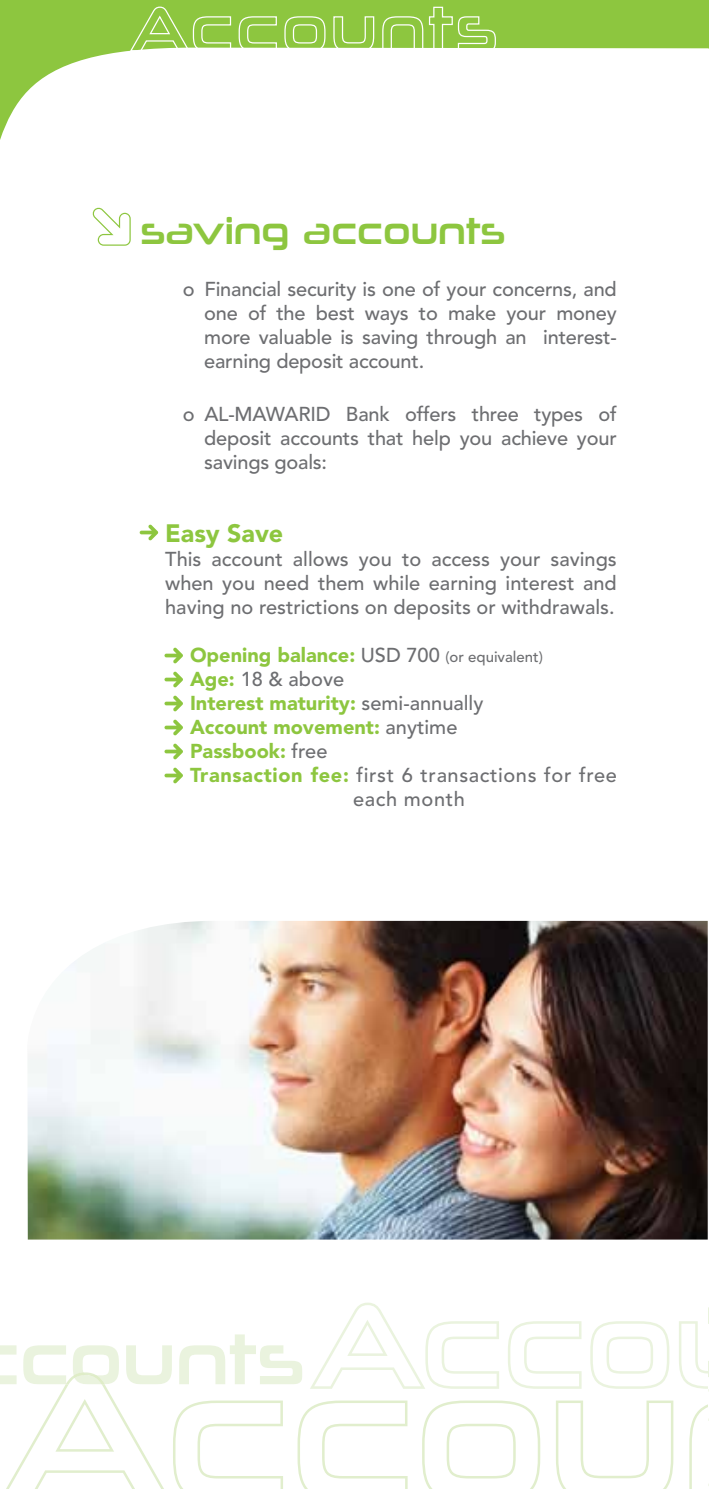
<style>
.page{position:relative;width:709px;height:1489px;background:#fff}
.page>*{position:absolute;margin:0;border:0;box-sizing:border-box;transform-origin:0 0}
.t1{font:37.5px "Neuropolitical Rg";color:#8dc63f;scale:.91 1}
.t2{font:900 25px "Avenir";color:#8dc63f}
.t3{font:500 20px/24px "Avenir";letter-spacing:-.01em;color:#6d6e71;text-align:justify}
.t4{font:900 20px "Avenir";color:#8dc63f}
.t5{font:500 20px "Avenir";letter-spacing:.03em;color:#6d6e71}
.s1{font-weight:500;color:#6d6e71}
.s2{font-weight:500;font-size:15px;color:#6d6e71}
.s3{font-weight:900;color:#8dc63f}
</style>
<div class="page">
<svg style="left:0;top:0;width:708px;height:140px"></svg>
<svg style="left:708px;top:0;width:1px;height:49px"></svg>
<svg style="left:129px;top:6px;width:103px;height:46px;background:#a0cf60"></svg>
<svg style="left:238px;top:16px;width:39px;height:36px"></svg>
<svg style="left:284px;top:16px;width:42px;height:36px;background:#a9d46f"></svg>
<svg style="left:333px;top:16px;width:42px;height:36px"></svg>
<svg style="left:381px;top:6px;width:115px;height:46px;background:#a2d063"></svg>
<svg style="left:7px;top:1384px;width:303px;height:104px"></svg>
<svg style="left:0;top:1345px;width:17px;height:39px"></svg>
<svg style="left:126px;top:1345px;width:46px;height:39px"></svg>
<svg style="left:179px;top:1334px;width:123px;height:50px"></svg>
<svg style="left:23px;top:1345px;width:96px;height:39px"></svg>
<svg style="left:310px;top:1302px;width:399px;height:186px"></svg>
<svg style="left:92px;top:207px;width:39px;height:39px"></svg>
<svg style="left:140px;top:524px;width:18px;height:16px"></svg>
<svg style="left:164px;top:647px;width:19px;height:16px"></svg>
<svg style="left:164px;top:671px;width:19px;height:16px"></svg>
<svg style="left:164px;top:695px;width:19px;height:16px"></svg>
<svg style="left:164px;top:719px;width:19px;height:16px"></svg>
<svg style="left:164px;top:743px;width:19px;height:16px"></svg>
<svg style="left:164px;top:767px;width:19px;height:16px"></svg>
<img style="left:27px;top:920px;width:680px;height:319px">
<h1 class="t1" style="left:140px;top:207px;width:403px">saving accounts</h1>
<p class="t3" style="left:204px;top:278px;width:414px;text-indent:-21px">o Financial security is one of your concerns, and one of the best ways to make your money more valuable is saving through an interest&shy;earning deposit account.</p>
<p class="t3" style="left:204px;top:402px;width:414px;text-indent:-21px">o AL-MAWARID Bank offers three types of deposit accounts that help you achieve your savings goals:</p>
<p class="t2" style="left:165px;top:517px;width:120px">Easy Save</p>
<p class="t3" style="left:165px;top:547px;width:453px">This account allows you to access your savings when you need them while earning interest and having no restrictions on deposits or withdrawals.</p>
<p class="t4" style="left:190px;top:642px;width:354px">Opening balance: <span class="s1">USD 700</span> <span class="s2">(or equivalent)</span></p>
<p class="t3" style="left:190px;top:667px;width:156px"><span class="s3">Age:</span> 18 &amp; above</p>
<p class="t4" style="left:190px;top:690px;width:295px">Interest maturity: <span class="s1">semi-annually</span></p>
<p class="t4" style="left:190px;top:714px;width:269px">Account movement: <span class="s1">anytime</span></p>
<p class="t4" style="left:190px;top:738px;width:139px">Passbook: <span class="s1">free</span></p>
<p class="t5" style="left:190px;top:763px;width:428px"><span class="s3">Transaction fee:</span> first 6 transactions for free</p>
<p class="t5" style="left:353px;top:787px;width:113px">each month</p>
</div>
